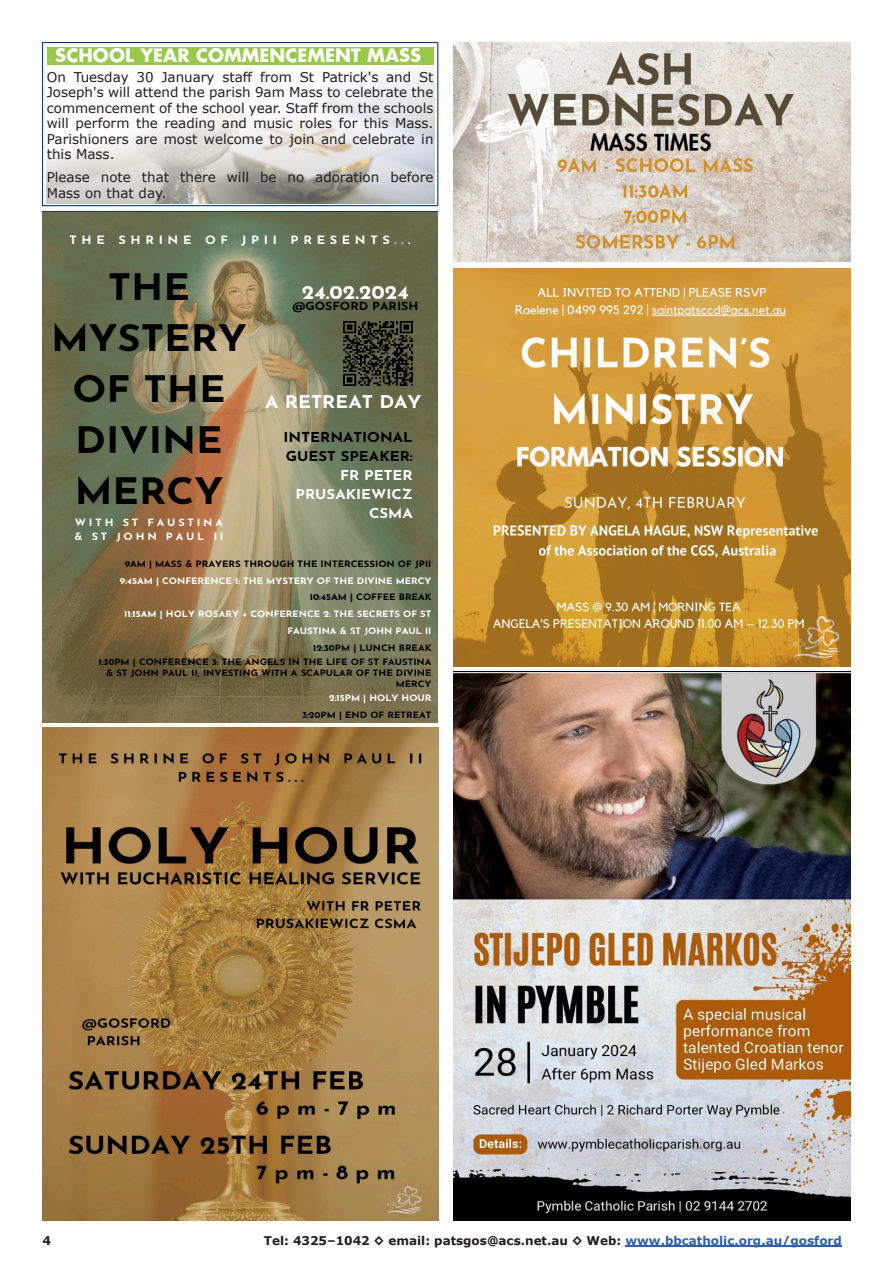
<style>
.page{position:relative;width:893px;height:1263px;background:#fff}
.page>*{position:absolute;margin:0;border:0;box-sizing:border-box;transform-origin:0 0}
.t1{font:700 36.45px/51px "Josefin Sans";color:#000;text-align:center;scale:1.09 1}
.t2{font:700 19.5px "Josefin Sans";color:#fff;scale:1.09 1}
.t3{font:700 18px "Futura";letter-spacing:.005em;color:#fefefd}
.t4{font:700 17.55px "Josefin Sans";color:#fff;scale:1.09 1}
.t5{font:700 13.65px/18.9px "Josefin Sans";color:#000;scale:1.09 1}
.t6{font:700 13.65px/18.9px "Josefin Sans";color:#fff;text-align:right;scale:1.09 1}
.t7{font:13.5px/15.6px "Verdana";color:#231f20;text-align:justify}
.t8{font:700 12px "Verdana";color:#231f20}
.t9{font:700 11.55px "Josefin Sans";letter-spacing:.37em;color:#fff;scale:1.09 1}
.t10{font:700 11.25px "Josefin Sans";color:#000;scale:1.09 1}
.t11{font:700 10.05px/14.9px "Josefin Sans";letter-spacing:.255em;color:#fff;scale:1.09 1}
.t12{font:700 8.85px/14.1px "Josefin Sans";color:#000;text-align:right;scale:1.09 1}
.t13{font:700 8.85px/16.8px "Josefin Sans";color:#fff;text-align:right;scale:1.09 1}
.s1{color:#2e60ad}
</style>
<div class="page">
<img style="left:46px;top:68px;width:388px;height:135px">
<hr style="left:625px;top:1245px;width:217px;height:2px;background:#2e60ad">
<div style="left:42px;top:42px;width:396px;height:164px;border:1px solid #163d79"></div>
<div style="left:47px;top:47px;width:387px;height:18px;background:#98c749"></div>
<img style="left:43px;top:728px;width:395px;height:492px">
<svg style="left:42px;top:212px;width:396px;height:511px;background:#7e7a58"></svg>
<img style="left:343px;top:322px;width:70px;height:63px">
<img style="left:453px;top:269px;width:397px;height:397px">
<img style="left:453px;top:671px;width:397px;height:549px">
<img style="left:454px;top:43px;width:396px;height:219px">
<h3 class="t3" style="left:55px;top:47px;width:368px">SCHOOL YEAR COMMENCEMENT MASS</h3>
<p class="t7" style="left:47px;top:70px;width:388px">On Tuesday 30 January staff from St Patrick's and St Joseph's will attend the parish 9am Mass to celebrate the commencement of the school year. Staff from the schools will perform the reading and music roles for this Mass.<br>Parishioners are most welcome to join and celebrate in this Mass.</p>
<p class="t7" style="left:47px;top:171px;width:388px">Please note that there will be no adoration before<br>Mass on that day.</p>
<p class="t9" style="left:70px;top:235px;width:314px">THE SHRINE OF JPII PRESENTS...</p>
<h1 class="t1" style="left:51px;top:266px;width:181px">THE<br>MYSTERY<br>OF THE<br>DIVINE<br>MERCY</h1>
<p class="t11" style="left:74px;top:516px;width:138px">WITH ST FAUSTINA &amp; ST JOHN PAUL II</p>
<h2 class="t2" style="left:302px;top:284px;width:100px">24.02.2024</h2>
<p class="t10" style="left:292px;top:301px;width:117px">@GOSFORD PARISH</p>
<p class="t4" style="left:265px;top:395px;width:145px">A RETREAT DAY</p>
<p class="t5" style="left:284px;top:429px;width:120px">INTERNATIONAL<br>GUEST SPEAKER:</p>
<p class="t6" style="left:296px;top:467px;width:109px">FR PETER<br>PRUSAKIEWICZ<br>CSMA</p>
<p class="t12" style="left:125px;top:557px;width:283px">9AM | MASS &amp; PRAYERS THROUGH THE INTERCESSION OF JPII</p>
<p class="t13" style="left:120px;top:573px;width:287px">9:45AM | CONFERENCE 1: THE MYSTERY OF THE DIVINE MERCY</p>
<p class="t12" style="left:310px;top:591px;width:113px">10:45AM | COFFEE BREAK</p>
<p class="t13" style="left:124px;top:607px;width:283px">11:15AM | HOLY ROSARY + CONFERENCE 2: THE SECRETS OF ST<br>FAUSTINA &amp; ST JOHN PAUL II</p>
<p class="t12" style="left:98px;top:642px;width:307px">12:30PM | LUNCH BREAK<br>1:30PM | CONFERENCE 3: THE ANGELS IN THE LIFE OF ST FAUSTINA</p>
<p class="t12" style="left:106px;top:668px;width:300px;line-height:11.1px">&amp; ST JOHN PAUL II, INVESTING WITH A SCAPULAR OF THE DIVINE<br>MERCY</p>
<p class="t13" style="left:329px;top:691px;width:95px">2:15PM | HOLY HOUR</p>
<p class="t12" style="left:302px;top:709px;width:120px">3:20PM | END OF RETREAT</p>
<p class="t8" style="left:43px;top:1235px;width:10px">4</p>
<p class="t8" style="left:264px;top:1235px;width:580px">Tel: 4325–1042 ◊ email: patsgos@acs.net.au ◊ Web: <span class="s1">www.bbcatholic.org.au/gosford</span></p>
</div>
